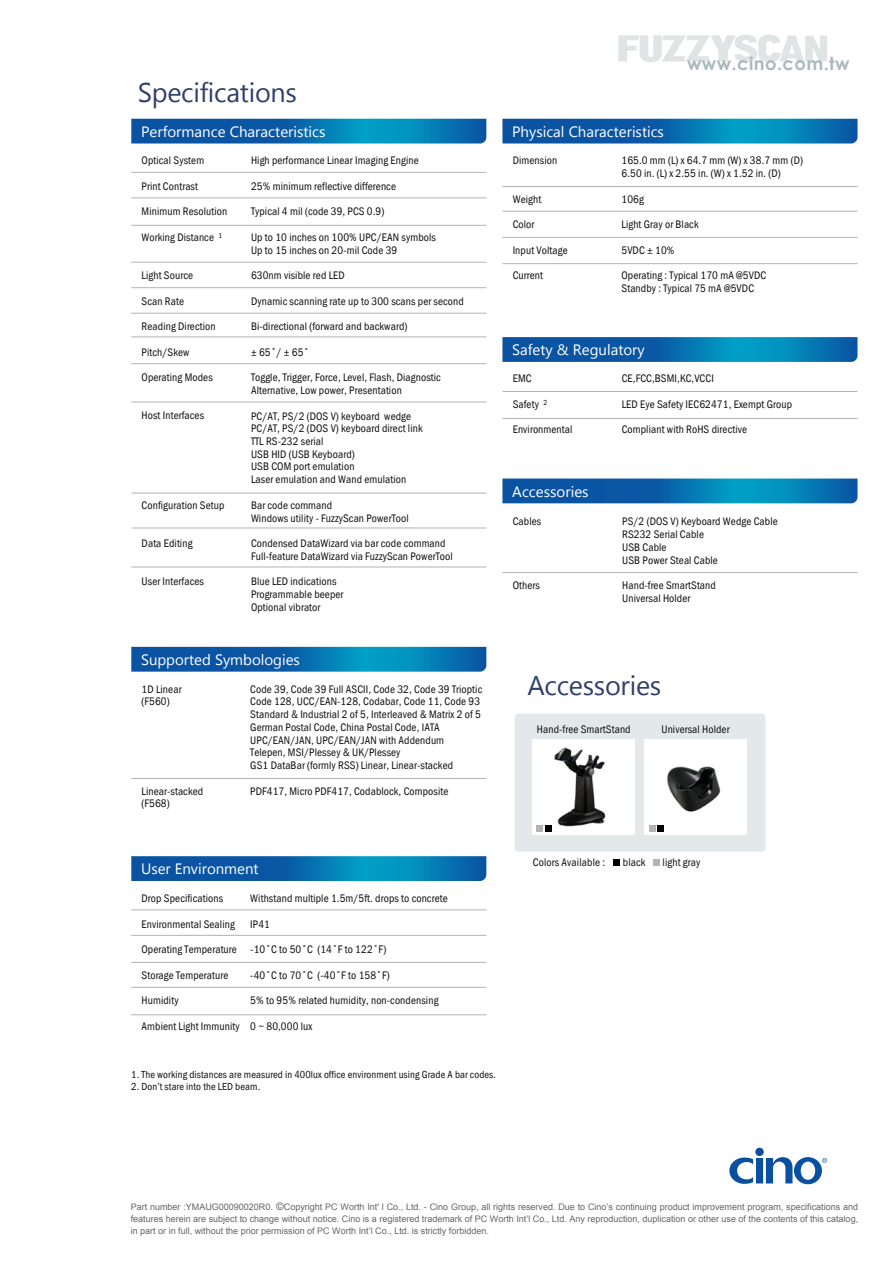
<style>
.page{position:relative;width:893px;height:1263px;background:#fff}
.page>*{position:absolute;margin:0;border:0;box-sizing:border-box;transform-origin:0 0}
.t1{font:27px "Segoe UI";letter-spacing:-.01em;color:#2e406b}
.t2{font:700 18px "Century Gothic";letter-spacing:.025em;color:#acb8bb}
.t3{font:15px "Segoe UI";color:#fff}
.t4{font:11.25px/12.8px "SICK Franklin Condensed";letter-spacing:.01em;color:#111}
.t5{font:10.5px "SICK Franklin Condensed";letter-spacing:.01em;color:#111}
.t6{font:9px/12px "Arial";color:#666;text-align:justify}
.s1{font-size:10.5px}
</style>
<div class="page">
<svg style="left:729px;top:1148px;width:98px;height:36px"></svg>
<svg style="left:618px;top:35px;width:209px;height:27px"></svg>
<div style="left:515px;top:714px;width:250px;height:137px;background:#e3e9eb;border-radius:4px"></div>
<svg style="left:502px;top:478px;width:355px;height:25px;background:#0c70af"></svg>
<hr style="left:502px;top:572px;width:355px;height:1px;background:#b3b3b3">
<svg style="left:502px;top:119px;width:355px;height:24px;background:#076dae"></svg>
<hr style="left:502px;top:186px;width:355px;height:1px;background:#b3b3b3">
<hr style="left:502px;top:211px;width:355px;height:1px;background:#b3b3b3">
<hr style="left:502px;top:263px;width:355px;height:1px;background:#b3b3b3">
<hr style="left:502px;top:237px;width:355px;height:1px;background:#b3b3b3">
<svg style="left:502px;top:337px;width:355px;height:25px;background:#096eae"></svg>
<hr style="left:502px;top:391px;width:355px;height:1px;background:#b3b3b3">
<hr style="left:502px;top:418px;width:355px;height:1px;background:#b3b3b3">
<svg style="left:131px;top:856px;width:355px;height:25px;background:#096eae"></svg>
<hr style="left:131px;top:909px;width:355px;height:1px;background:#b3b3b3">
<hr style="left:131px;top:935px;width:355px;height:1px;background:#b3b3b3">
<hr style="left:131px;top:962px;width:355px;height:1px;background:#b3b3b3">
<hr style="left:131px;top:987px;width:355px;height:1px;background:#b3b3b3">
<hr style="left:131px;top:1014px;width:355px;height:1px;background:#b3b3b3">
<svg style="left:131px;top:647px;width:355px;height:25px;background:#0a6faf"></svg>
<hr style="left:131px;top:778px;width:355px;height:1px;background:#b3b3b3">
<svg style="left:131px;top:119px;width:355px;height:24px;background:#076dae"></svg>
<hr style="left:131px;top:172px;width:355px;height:1px;background:#b3b3b3">
<hr style="left:131px;top:198px;width:355px;height:1px;background:#b3b3b3">
<hr style="left:131px;top:262px;width:355px;height:1px;background:#b3b3b3">
<hr style="left:131px;top:225px;width:355px;height:1px;background:#b3b3b3">
<hr style="left:131px;top:287px;width:355px;height:1px;background:#b3b3b3">
<hr style="left:131px;top:313px;width:355px;height:1px;background:#b3b3b3">
<hr style="left:131px;top:337px;width:355px;height:1px;background:#b3b3b3">
<hr style="left:131px;top:402px;width:355px;height:1px;background:#b3b3b3">
<hr style="left:131px;top:363px;width:355px;height:1px;background:#b3b3b3">
<hr style="left:131px;top:493px;width:355px;height:1px;background:#b3b3b3">
<hr style="left:131px;top:528px;width:355px;height:1px;background:#b3b3b3">
<hr style="left:131px;top:567px;width:355px;height:1px;background:#b3b3b3">
<div style="left:613px;top:859px;width:7px;height:7px;background:#000"></div>
<div style="left:653px;top:859px;width:7px;height:7px;background:#b3b3b3"></div>
<div style="left:533px;top:739px;width:102px;height:95px;background:#fff"></div>
<img style="left:537px;top:747px;width:69px;height:85px">
<div style="left:645px;top:739px;width:102px;height:95px;background:#fff"></div>
<img style="left:667px;top:766px;width:54px;height:46px">
<svg style="left:537px;top:826px;width:14px;height:6px"></svg>
<svg style="left:649px;top:826px;width:15px;height:6px"></svg>
<h1 class="t1" style="left:138px;top:74px;width:161px">Specifications</h1>
<h3 class="t3" style="left:141px;top:121px;width:186px">Performance Characteristics</h3>
<p class="t4" style="left:142px;top:154px;width:64px">Optical System</p>
<p class="t4" style="left:142px;top:180px;width:58px">Print Contrast</p>
<p class="t4" style="left:142px;top:205px;width:87px">Minimum Resolution</p>
<p class="t4" style="left:142px;top:231px;width:82px">Working Distance <sup>1</sup></p>
<p class="t4" style="left:142px;top:269px;width:53px">Light Source</p>
<p class="t4" style="left:142px;top:295px;width:44px">Scan Rate</p>
<p class="t4" style="left:142px;top:320px;width:76px">Reading Direction</p>
<p class="t4" style="left:142px;top:346px;width:49px">Pitch/Skew</p>
<p class="t4" style="left:142px;top:371px;width:73px">Operating Modes</p>
<p class="t4" style="left:142px;top:410px;width:64px">Host Interfaces</p>
<p class="t4" style="left:251px;top:155px;width:169px">High performance Linear Imaging Engine</p>
<p class="t4" style="left:251px;top:180px;width:146px">25% minimum reflective difference</p>
<p class="t4" style="left:251px;top:206px;width:135px">Typical 4 mil (code 39, PCS 0.9)</p>
<p class="t4" style="left:251px;top:231px;width:186px">Up to 10 inches on 100% UPC/EAN symbols<br>Up to 15 inches on 20-mil Code 39</p>
<p class="t4" style="left:251px;top:269px;width:95px">630nm visible red LED</p>
<p class="t4" style="left:251px;top:295px;width:214px">Dynamic scanning rate up to 300 scans per second</p>
<p class="t4" style="left:251px;top:320px;width:158px">Bi-directional (forward and backward)</p>
<p class="t4" style="left:251px;top:346px;width:60px">± 65˚/ ± 65˚</p>
<p class="t4" style="left:251px;top:371px;width:191px">Toggle, Trigger, Force, Level, Flash, Diagnostic<br>Alternative, Low power, Presentation</p>
<p class="t4" style="left:251px;top:410px;width:173px">PC/AT, PS/2 (DOS V) keyboard wedge<br>PC/AT, PS/2 (DOS V) keyboard direct link<br>TTL RS-232 serial<br>USB HID (USB Keyboard)<br>USB COM port emulation<br>Laser emulation and Wand emulation</p>
<p class="t4" style="left:251px;top:499px;width:159px">Bar code command<br>Windows utility - FuzzyScan PowerTool</p>
<p class="t4" style="left:251px;top:537px;width:203px">Condensed DataWizard via bar code command<br>Full-feature DataWizard via FuzzyScan PowerTool</p>
<p class="t4" style="left:251px;top:575px;width:94px">Blue LED indications<br>Programmable beeper<br>Optional vibrator</p>
<p class="t4" style="left:142px;top:499px;width:84px">Configuration Setup</p>
<p class="t4" style="left:142px;top:537px;width:52px">Data Editing</p>
<p class="t4" style="left:142px;top:575px;width:64px">User Interfaces</p>
<h3 class="t3" style="left:141px;top:649px;width:160px">Supported Symbologies</h3>
<p class="t4" style="left:142px;top:683px;width:41px">1D Linear (F560)</p>
<p class="t4" style="left:250px;top:683px;width:233px">Code 39, Code 39 Full ASCII, Code 32, Code 39 Trioptic Code 128, UCC/EAN-128, Codabar, Code 11, Code 93<br>Standard &amp; Industrial 2 of 5, Interleaved &amp; Matrix 2 of 5<br>German Postal Code, China Postal Code, IATA UPC/EAN/JAN, UPC/EAN/JAN with Addendum<br>Telepen, MSI/Plessey &amp; UK/Plessey<br>GS1 DataBar (formly RSS) Linear, Linear-stacked</p>
<p class="t4" style="left:250px;top:785px;width:200px">PDF417, Micro PDF417, Codablock, Composite</p>
<p class="t4" style="left:142px;top:785px;width:63px">Linear-stacked (F568)</p>
<h2 class="t2" style="left:687px;top:50px;width:164px">www.cino.com.tw</h2>
<h3 class="t3" style="left:512px;top:121px;width:153px">Physical Characteristics</h3>
<p class="t4" style="left:513px;top:154px;width:46px">Dimension</p>
<p class="t4" style="left:513px;top:193px;width:30px">Weight</p>
<p class="t4" style="left:513px;top:218px;width:23px">Color</p>
<p class="t4" style="left:513px;top:244px;width:57px">Input Voltage</p>
<p class="t4" style="left:513px;top:269px;width:32px">Current</p>
<p class="t4" style="left:621px;top:155px;width:183px">165.0 mm (L) x 64.7 mm (W) x 38.7 mm (D)<br>6.50 in. (L) x 2.55 in. (W) x 1.52 in. (D)</p>
<p class="t4" style="left:621px;top:193px;width:24px">106g</p>
<p class="t4" style="left:621px;top:218px;width:79px">Light Gray or Black</p>
<p class="t4" style="left:621px;top:244px;width:55px">5VDC ± 10%</p>
<p class="t4" style="left:621px;top:269px;width:146px">Operating : Typical 170 mA @5VDC<br>Standby : Typical 75 mA @5VDC</p>
<h3 class="t3" style="left:512px;top:339px;width:134px">Safety &amp; Regulatory</h3>
<p class="t4" style="left:622px;top:372px;width:94px">CE,FCC,BSMI,KC,VCCI</p>
<p class="t4" style="left:622px;top:398px;width:172px">LED Eye Safety IEC62471, Exempt Group</p>
<p class="t4" style="left:622px;top:423px;width:127px">Compliant with RoHS directive</p>
<p class="t4" style="left:513px;top:372px;width:20px">EMC</p>
<p class="t4" style="left:513px;top:398px;width:36px">Safety <sup>2</sup></p>
<p class="t4" style="left:513px;top:423px;width:61px">Environmental</p>
<h3 class="t3" style="left:512px;top:481px;width:78px">Accessories</h3>
<p class="t4" style="left:513px;top:515px;width:30px">Cables</p>
<p class="t4" style="left:513px;top:579px;width:29px">Others</p>
<p class="t4" style="left:622px;top:515px;width:157px">PS/2 (DOS V) Keyboard Wedge Cable<br>RS232 Serial Cable<br>USB Cable<br>USB Power Steal Cable</p>
<p class="t4" style="left:622px;top:579px;width:95px">Hand-free SmartStand<br>Universal Holder</p>
<h1 class="t1" style="left:527px;top:667px;width:136px">Accessories</h1>
<p class="t4" style="left:537px;top:723px;width:95px">Hand-free SmartStand</p>
<p class="t4" style="left:661px;top:723px;width:70px">Universal Holder</p>
<h3 class="t3" style="left:141px;top:858px;width:119px">User Environment</h3>
<p class="t4" style="left:142px;top:892px;width:83px">Drop Specifications</p>
<p class="t4" style="left:142px;top:918px;width:95px">Environmental Sealing</p>
<p class="t4" style="left:142px;top:943px;width:97px">Operating Temperature</p>
<p class="t4" style="left:142px;top:969px;width:88px">Storage Temperature</p>
<p class="t4" style="left:142px;top:994px;width:39px">Humidity</p>
<p class="t4" style="left:142px;top:1020px;width:100px">Ambient Light Immunity</p>
<p class="t4" style="left:250px;top:892px;width:199px">Withstand multiple 1.5m/5ft. drops to concrete</p>
<p class="t4" style="left:250px;top:918px;width:21px">IP41</p>
<p class="t4" style="left:250px;top:943px;width:137px">-10˚C to 50˚C (14˚F to 122˚F)</p>
<p class="t4" style="left:250px;top:969px;width:141px">-40˚C to 70˚C (-40˚F to 158˚F)</p>
<p class="t4" style="left:250px;top:994px;width:190px">5% to 95% related humidity, non-condensing</p>
<p class="t4" style="left:250px;top:1020px;width:64px">0 ~ 80,000 lux</p>
<p class="t5" style="left:131px;top:1068px;width:366px">1. The working distances are measured in 400lux office environment using Grade A bar codes.</p>
<p class="t5" style="left:131px;top:1080px;width:130px">2. Don’t stare into the LED beam.</p>
<p class="t4" style="left:533px;top:856px;width:74px">Colors Available :</p>
<p class="t4" style="left:623px;top:856px;width:24px">black</p>
<p class="t4" style="left:663px;top:856px;width:39px">light gray</p>
<p class="t6" style="left:131px;top:1201px;width:729px">Part number :YMAUG00090020R0. <span class="s1">©</span>Copyright PC Worth Int' l Co., Ltd. - Cino Group, all rights reserved. Due to Cino’s continuing product improvement program, specifications and features herein are subject to change without notice. Cino is a registered trademark of PC Worth Int’l Co., Ltd. Any reproduction, duplication or other use of the contents of this catalog, in part or in full, without the prior permission of PC Worth Int’l Co., Ltd. is strictly forbidden.</p>
</div>
